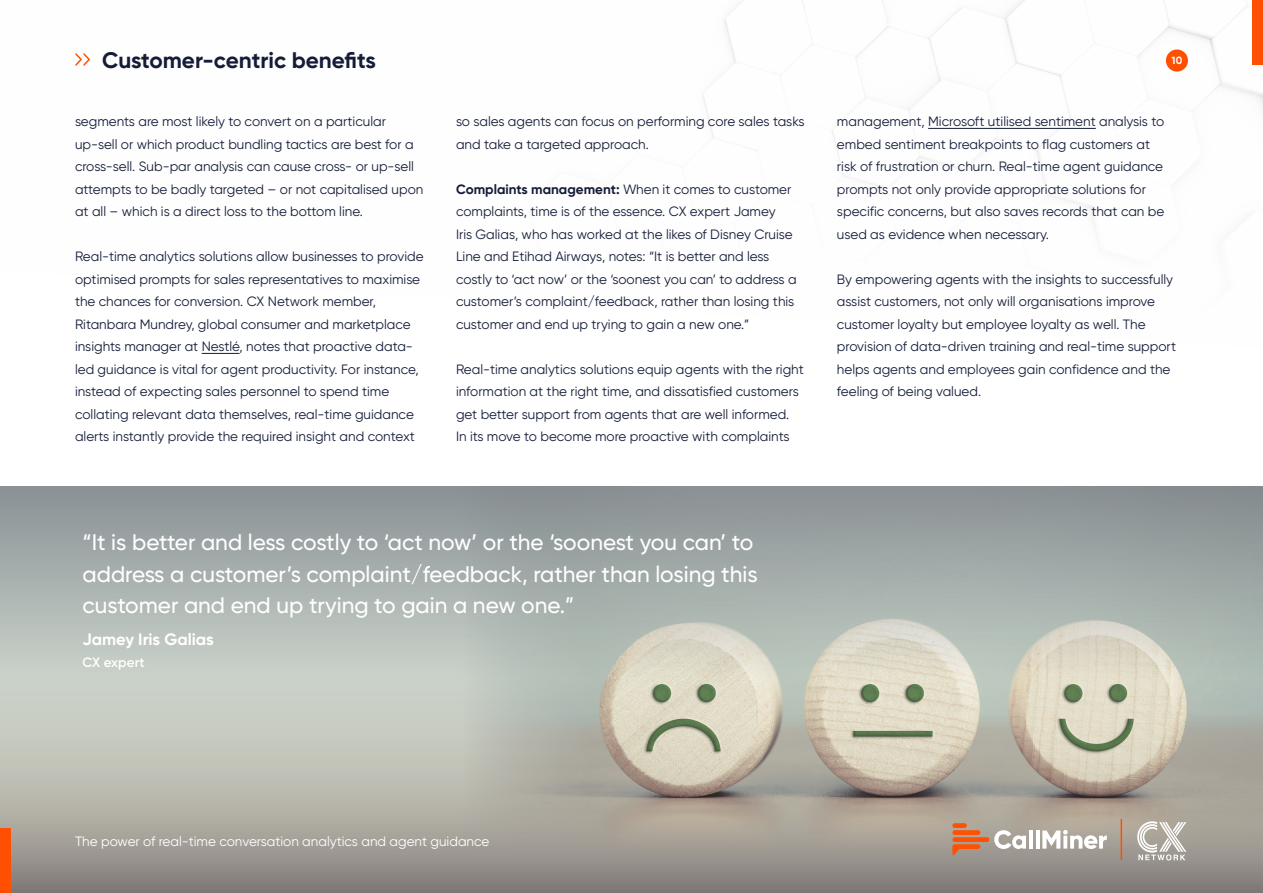
<style>
.page{position:relative;width:1263px;height:893px;background:#fff}
.page>*{position:absolute;margin:0;border:0;box-sizing:border-box;transform-origin:0 0}
.t1{font:500 22.5px/31.5px "Gilroy";color:#fff}
.t2{font:700 22.5px "Gilroy";color:#141c38}
.t3{font:700 16.5px "Gilroy";color:#fff}
.t4{font:13.5px/22.5px "Gilroy";color:#141c38}
.t5{font:13.5px "Gilroy";color:#fff}
.t6{font:600 13.5px "Gilroy";color:#fff}
.t7{font:700 10.5px "Gilroy";color:#fff}
.s1{font-weight:700}
</style>
<div class="page">
<svg style="left:0;top:486px;width:1263px;height:407px;background:#adafa8"></svg>
<hr style="left:928px;top:128px;width:168px;height:1px;background:#141c38">
<svg style="left:75px;top:53px;width:15px;height:13px"></svg>
<svg style="left:994px;top:830px;width:32px;height:19px"></svg>
<hr style="left:1029px;top:830px;width:4px;height:19px;background:#fff">
<svg style="left:1035px;top:830px;width:4px;height:19px"></svg>
<svg style="left:1042px;top:830px;width:65px;height:19px"></svg>
<svg style="left:952px;top:844px;width:28px;height:12px"></svg>
<div style="left:952px;top:837px;width:37px;height:5px;background:#ff5003;border-radius:2px"></div>
<div style="left:952px;top:830px;width:28px;height:5px;background:#ff5003;border-radius:2px"></div>
<div style="left:952px;top:823px;width:15px;height:5px;background:#ff5003;border-radius:2px"></div>
<hr style="left:1120px;top:819px;width:2px;height:40px;background:#ff4f03">
<svg style="left:1137px;top:821px;width:49px;height:39px"></svg>
<div style="left:1252px;top:0;width:11px;height:65px;background:#ff4f03"></div>
<div style="left:0;top:828px;width:10px;height:65px;background:#ff4f03"></div>
<div style="left:1166px;top:50px;width:22px;height:22px;background:#ff4f03;border-radius:50%"></div>
<svg style="left:201px;top:352px;width:39px;height:2px"></svg>
<svg style="left:928px;top:110px;width:167px;height:25px"></svg>
<p class="t2" style="left:102px;top:46px;width:275px">Customer-centric benefits</p>
<p class="t4" style="left:75px;top:110px;width:350px">segments are most likely to convert on a particular up-sell or which product bundling tactics are best for a cross-sell. Sub-par analysis can cause cross- or up-sell attempts to be badly targeted – or not capitalised upon at all – which is a direct loss to the bottom line.</p>
<p class="t4" style="left:75px;top:245px;width:350px">Real-time analytics solutions allow businesses to provide optimised prompts for sales representatives to maximise the chances for conversion. CX Network member, Ritanbara Mundrey, global consumer and marketplace insights manager at Nestlé, notes that proactive data&shy;led guidance is vital for agent productivity. For instance, instead of expecting sales personnel to spend time collating relevant data themselves, real-time guidance alerts instantly provide the required insight and context</p>
<p class="t4" style="left:456px;top:110px;width:350px">so sales agents can focus on performing core sales tasks and take a targeted approach.</p>
<p class="t4" style="left:456px;top:177px;width:342px"><span class="s1">Complaints management:</span> When it comes to customer complaints, time is of the essence. CX expert Jamey<br>Iris Galias, who has worked at the likes of Disney Cruise Line and Etihad Airways, notes: “It is better and less costly to ‘act now’ or the ‘soonest you can’ to address a customer’s complaint/feedback, rather than losing this customer and end up trying to gain a new one.”</p>
<p class="t4" style="left:456px;top:357px;width:349px">Real-time analytics solutions equip agents with the right information at the right time, and dissatisfied customers get better support from agents that are well informed.<br>In its move to become more proactive with complaints</p>
<p class="t7" style="left:1171px;top:54px;width:12px">10</p>
<p class="t4" style="left:837px;top:110px;width:329px">management, Microsoft utilised sentiment analysis to embed sentiment breakpoints to flag customers at risk of frustration or churn. Real-time agent guidance prompts not only provide appropriate solutions for specific concerns, but also saves records that can be used as evidence when necessary.</p>
<p class="t4" style="left:837px;top:267px;width:341px">By empowering agents with the insights to successfully assist customers, not only will organisations improve customer loyalty but employee loyalty as well. The provision of data-driven training and real-time support helps agents and employees gain confidence and the feeling of being valued.</p>
<p class="t1" style="left:83px;top:526px;width:677px">“It is better and less costly to ‘act now’ or the ‘soonest you can’ to address a customer’s complaint/feedback, rather than losing this customer and end up trying to gain a new one.”</p>
<p class="t3" style="left:83px;top:628px;width:133px">Jamey Iris Galias</p>
<p class="t6" style="left:83px;top:654px;width:64px">CX expert</p>
<p class="t5" style="left:75px;top:833px;width:416px">The power of real-time conversation analytics and agent guidance</p>
</div>
